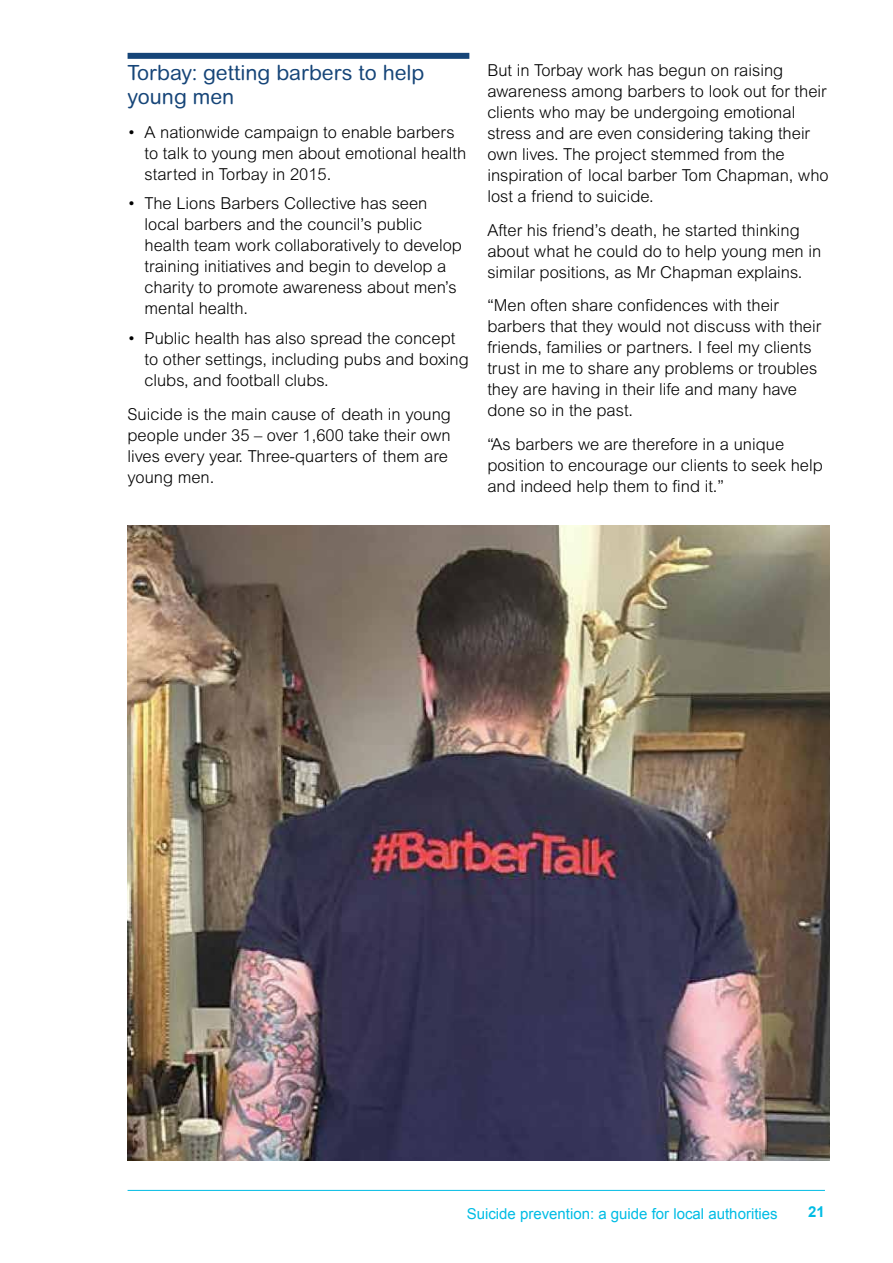
<style>
.page{position:relative;width:893px;height:1263px;background:#fff}
.page>*{position:absolute;margin:0;border:0;box-sizing:border-box;transform-origin:0 0}
.t1{font:21px/24px "Arial Rounded MT";color:#164578}
.t2{font:300 16.5px/21px "Arial MT Std";color:#000}
.t3{font:15px "Arial";color:#00bce4}
.t4{font:700 15px "Arial";color:#00bce4}
</style>
<div class="page">
<hr style="left:128px;top:1190px;width:697px;height:1px;background:#00bce4">
<div style="left:128px;top:53px;width:341px;height:6px;background:#164578"></div>
<img style="left:128px;top:525px;width:701px;height:636px">
<p class="t1" style="left:128px;top:61px;width:298px">Torbay: getting barbers to help young men</p>
<p class="t2" style="left:145px;top:122px;width:323px;text-indent:-17px">• A nationwide campaign to enable barbers to talk to young men about emotional health started in Torbay in 2015.</p>
<p class="t2" style="left:145px;top:193px;width:319px;text-indent:-17px">• The Lions Barbers Collective has seen local barbers and the council’s public health team work collaboratively to develop training initiatives and begin to develop a charity to promote awareness about men’s mental health.</p>
<p class="t2" style="left:145px;top:328px;width:326px;text-indent:-17px">• Public health has also spread the concept to other settings, including pubs and boxing clubs, and football clubs.</p>
<p class="t2" style="left:128px;top:403px;width:325px">Suicide is the main cause of death in young people under 35 – over 1,600 take their own lives every year. Three-quarters of them are young men.</p>
<p class="t2" style="left:487px;top:59px;width:343px">But in Torbay work has begun on raising awareness among barbers to look out for their clients who may be undergoing emotional stress and are even considering taking their own lives. The project stemmed from the inspiration of local barber Tom Chapman, who lost a friend to suicide.</p>
<p class="t2" style="left:487px;top:219px;width:335px">After his friend’s death, he started thinking about what he could do to help young men in similar positions, as Mr Chapman explains.</p>
<p class="t2" style="left:487px;top:295px;width:335px">“Men often share confidences with their barbers that they would not discuss with their friends, families or partners. I feel my clients trust in me to share any problems or troubles they are having in their life and many have done so in the past.</p>
<p class="t2" style="left:487px;top:434px;width:337px">“As barbers we are therefore in a unique position to encourage our clients to seek help and indeed help them to find it.”</p>
<p class="t3" style="left:467px;top:1203px;width:312px">Suicide prevention: a guide for local authorities</p>
<p class="t4" style="left:808px;top:1202px;width:18px">21</p>
</div>
